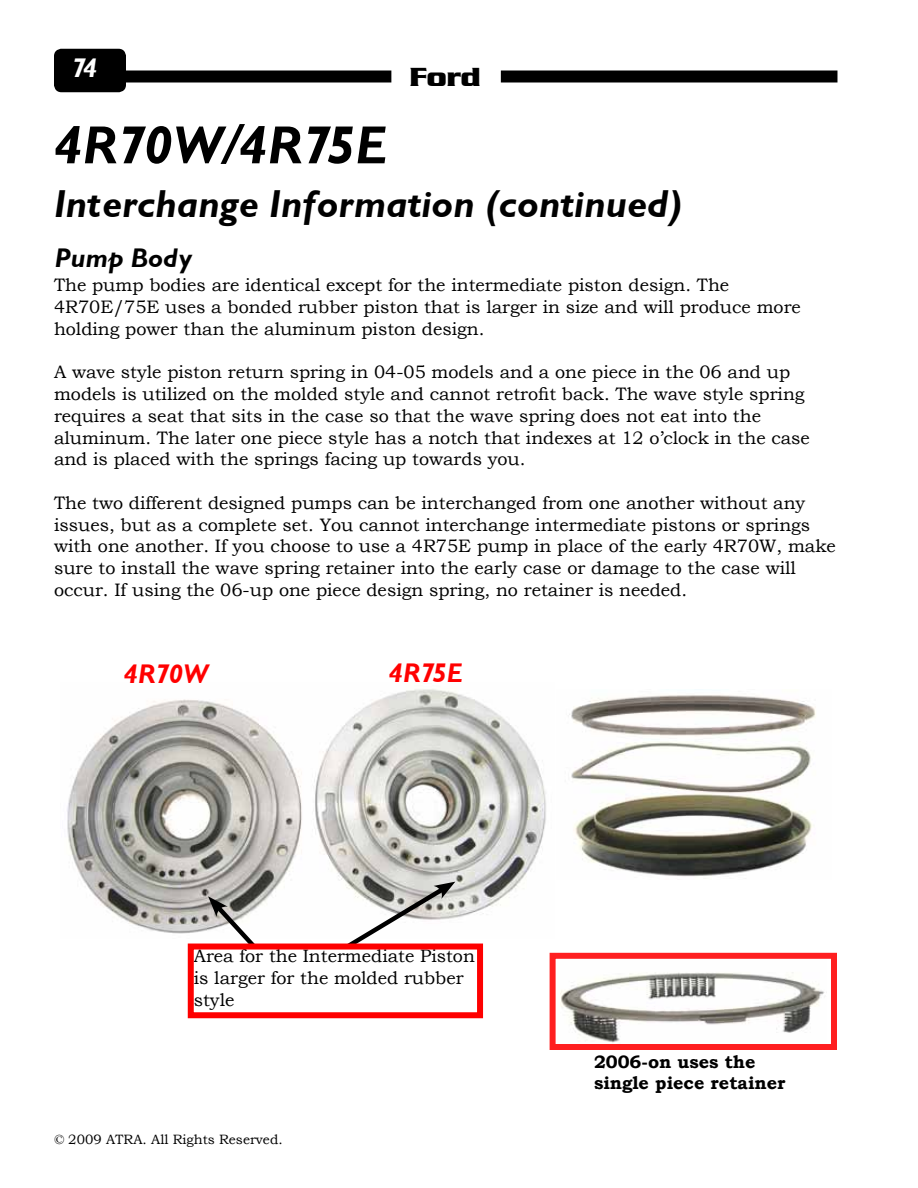
<style>
.page{position:relative;width:918px;height:1188px;background:#fff}
.page>*{position:absolute;margin:0;border:0;box-sizing:border-box;transform-origin:0 0}
.t1{font:54px "Garrison Sans BOLDITALIC";color:#000}
.t2{font:39px "Garrison Sans BOLDITALIC";color:#000}
.t3{font:27px "Garrison Sans BOLDITALIC";color:#f00}
.t4{font:27px "Garrison Sans BOLDITALIC";color:#000}
.t5{font:700 27px "Serpentine";color:#000}
.t6{font:27px "Garrison Sans BOLDITALIC";color:#fff}
.t7{font:18px/21.8px "Bookman Old Style";color:#000}
.t8{font:700 18px/21.8px "Bookman Old Style";color:#000}
.t9{font:13.5px "Bookman Old Style";color:#000}
</style>
<div class="page">
<div style="left:55px;top:50px;width:70px;height:42px;background:#000;border-radius:7px"></div>
<div style="left:54px;top:49px;width:72px;height:43px;border:2px solid #000;border-radius:7px"></div>
<div style="left:501px;top:70px;width:336px;height:12px;background:#000"></div>
<div style="left:111px;top:70px;width:280px;height:12px;background:#000"></div>
<img style="left:67px;top:689px;width:479px;height:245px">
<img style="left:569px;top:695px;width:247px;height:184px">
<img style="left:560px;top:972px;width:265px;height:71px">
<div style="left:550px;top:953px;width:287px;height:97px;border:6px solid #ff1f20"></div>
<svg style="left:208px;top:896px;width:74px;height:48px"></svg>
<svg style="left:300px;top:882px;width:155px;height:62px"></svg>
<div style="left:188px;top:944px;width:295px;height:74px;border:6px solid #fe0000"></div>
<h3 class="t6" style="left:72px;top:53px;width:27px">74</h3>
<h3 class="t5" style="left:409px;top:63px;width:73px">Ford</h3>
<h1 class="t1" style="left:54px;top:114px;width:334px">4R70W/4R75E</h1>
<h2 class="t2" style="left:54px;top:181px;width:629px">Interchange Information (continued)</h2>
<h3 class="t4" style="left:55px;top:242px;width:139px">Pump Body</h3>
<p class="t7" style="left:54px;top:274px;width:748px">The pump bodies are identical except for the intermediate piston design. The<br>4R70E/75E uses a bonded rubber piston that is larger in size and will produce more holding power than the aluminum piston design.</p>
<p class="t7" style="left:54px;top:361px;width:758px">A wave style piston return spring in 04-05 models and a one piece in the 06 and up models is utilized on the molded style and cannot retrofit back. The wave style spring requires a seat that sits in the case so that the wave spring does not eat into the aluminum. The later one piece style has a notch that indexes at 12 o’clock in the case and is placed with the springs facing up towards you.</p>
<p class="t7" style="left:54px;top:492px;width:783px">The two different designed pumps can be interchanged from one another without any issues, but as a complete set. You cannot interchange intermediate pistons or springs with one another. If you choose to use a 4R75E pump in place of the early 4R70W, make sure to install the wave spring retainer into the early case or damage to the case will occur. If using the 06-up one piece design spring, no retainer is needed.</p>
<h3 class="t3" style="left:124px;top:659px;width:86px">4R70W</h3>
<h3 class="t3" style="left:389px;top:658px;width:75px">4R75E</h3>
<p class="t7" style="left:194px;top:945px;width:283px">Area for the Intermediate Piston is larger for the molded rubber style</p>
<p class="t9" style="left:54px;top:1130px;width:230px">© 2009 ATRA. All Rights Reserved.</p>
<p class="t8" style="left:594px;top:1051px;width:193px">2006-on uses the single piece retainer</p>
</div>
